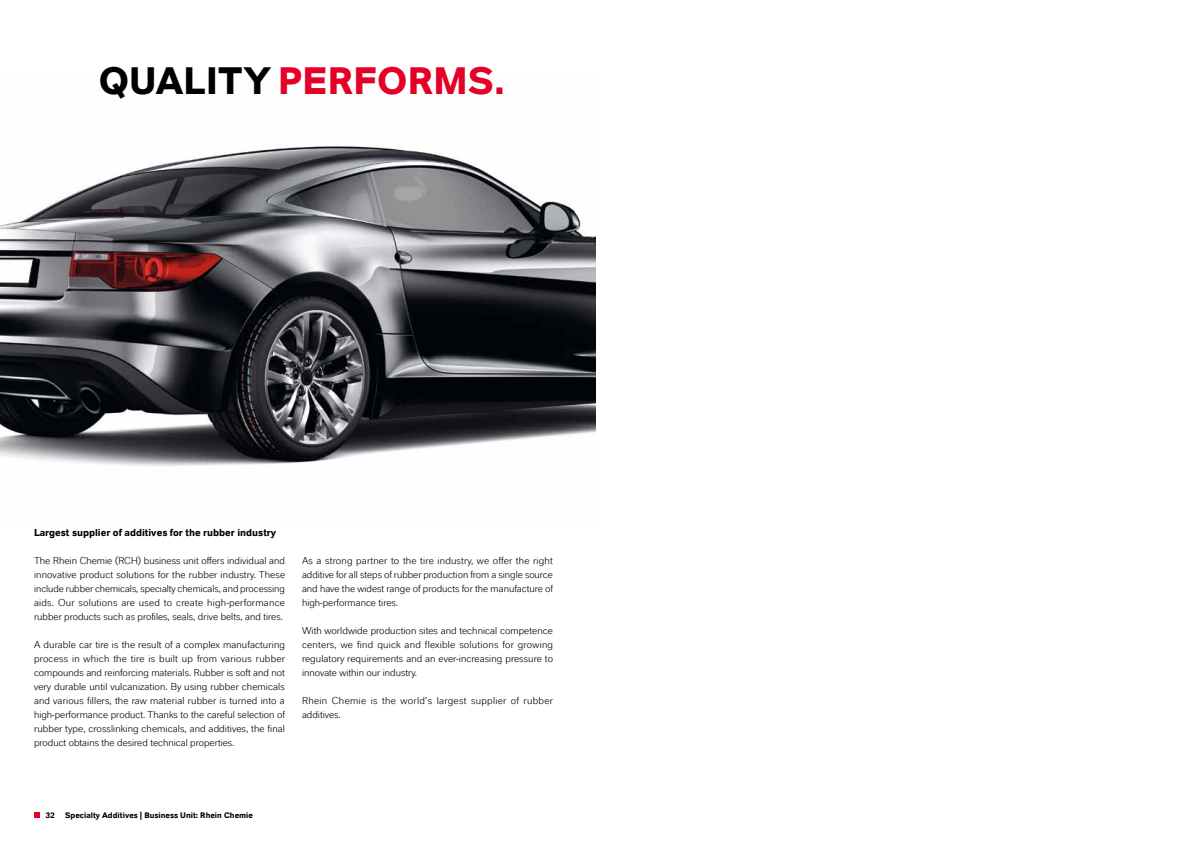
<style>
.page{position:relative;width:1191px;height:842px;background:#fff}
.page>*{position:absolute;margin:0;border:0;box-sizing:border-box;transform-origin:0 0}
.t1{font:700 38px "Lanxess Global";letter-spacing:.01em;color:#e40026}
.t2{font:10px/14px "Lanxess Global";color:#000;text-align:justify}
.t3{font:10px/14px "Lanxess Global";letter-spacing:.03em;color:#000}
.t4{font:700 10px "Lanxess Global";color:#000}
.t5{font:700 8px "Lanxess Global";color:#000}
.s1{color:#000}
</style>
<div class="page">
<img style="left:0;top:146px;width:595px;height:320px">
<svg style="left:34px;top:812px;width:6px;height:6px"></svg>
<h1 class="t1" style="left:99px;top:59px;width:408px"><span class="s1">QUALITY</span> PERFORMS.</h1>
<p class="t4" style="left:34px;top:526px;width:244px">Largest supplier of additives for the rubber industry</p>
<p class="t2" style="left:34px;top:553px;width:253px">The Rhein Chemie (RCH) business unit offers individual and innovative product solutions for the rubber industry. These include rubber chemicals, specialty chemicals, and processing aids. Our solutions are used to create high-performance rubber products such as profiles, seals, drive belts, and tires.</p>
<p class="t2" style="left:34px;top:637px;width:252px">A durable car tire is the result of a complex manufacturing process in which the tire is built up from various rubber compounds and reinforcing materials. Rubber is soft and not very durable until vulcanization. By using rubber chemicals and various fillers, the raw material rubber is turned into a high-performance product. Thanks to the careful selection of rubber type, crosslinking chemicals, and additives, the final product obtains the desired technical properties.</p>
<p class="t2" style="left:302px;top:553px;width:253px">As a strong partner to the tire industry, we offer the right additive for all steps of rubber production from a single source and have the widest range of products for the manufacture of high-performance tires.</p>
<p class="t2" style="left:302px;top:623px;width:253px">With worldwide production sites and technical competence centers, we find quick and flexible solutions for growing regulatory requirements and an ever-increasing pressure to innovate within our industry.</p>
<p class="t3" style="left:302px;top:693px;width:253px">Rhein Chemie is the world’s largest supplier of rubber additives.</p>
<p class="t5" style="left:45px;top:810px;width:11px">32</p>
<p class="t5" style="left:65px;top:810px;width:189px">Specialty Additives | Business Unit: Rhein Chemie</p>
</div>
